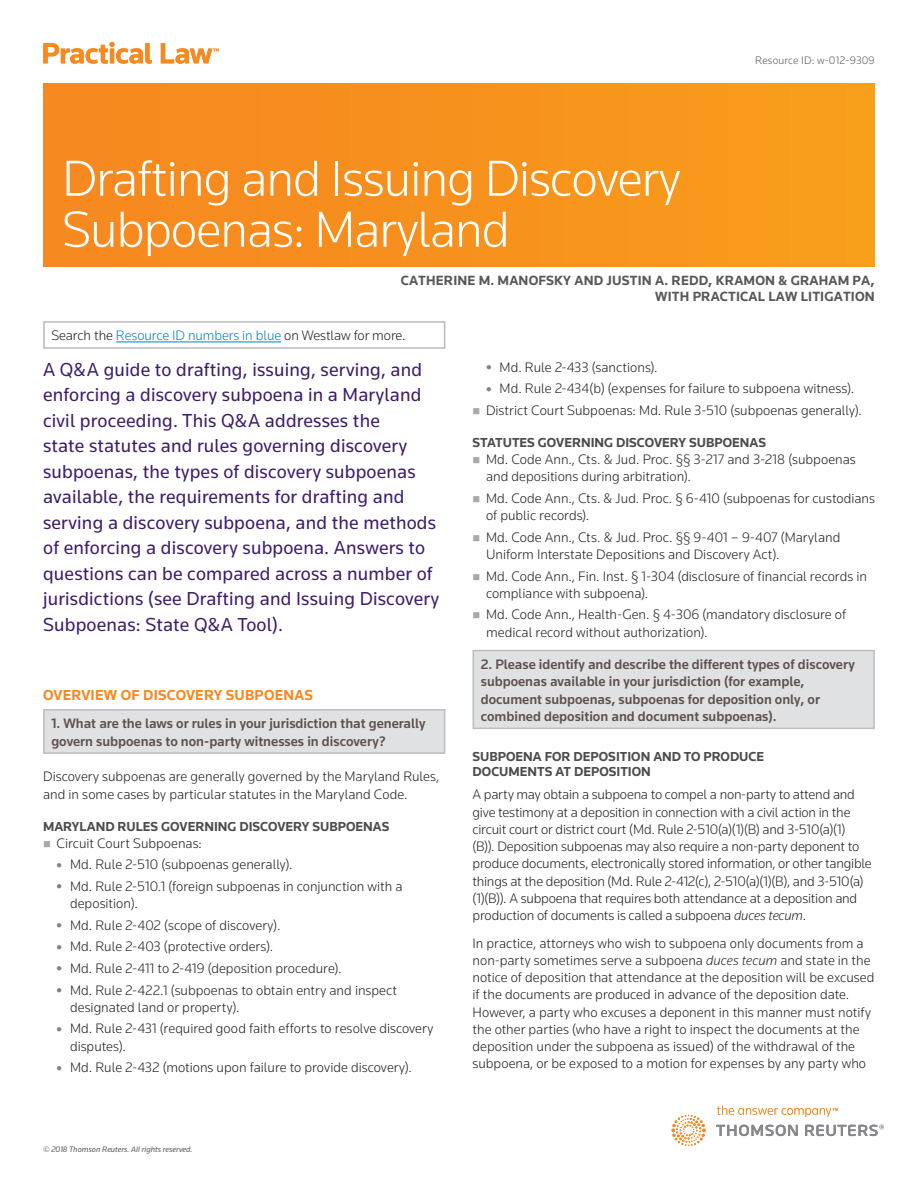
<style>
.page{position:relative;width:918px;height:1188px;background:#fff}
.page>*{position:absolute;margin:0;border:0;box-sizing:border-box;transform-origin:0 0}
.t1{font:300 52.5px/51px "Knowledge";letter-spacing:-.02em;color:#fff}
.t2{font:19.5px/25.5px "Knowledge";letter-spacing:.01em;color:#3e1d6b}
.t3{font:700 15px "Knowledge";letter-spacing:.015em;color:#f6891f}
.t4{font:300 14.25px/17.2px "Knowledge";color:#231f20}
.t5{font:500 14.25px/17.2px "Knowledge";color:#5f514d}
.t6{font:700 13.8px/15.8px "Knowledge";letter-spacing:.01em;color:#57585a;text-align:right}
.t7{font:700 13.5px/15px "Knowledge";color:#4b4c4d}
.t8{font:300 11.25px "Knowledge";letter-spacing:.01em;color:#57585a}
.t9{font:italic 8.25px "Knowledge";color:#57585a}
.s1{color:#0083bf}
.s2{font-style:italic}
</style>
<div class="page">
<svg style="left:43px;top:42px;width:176px;height:22px"></svg>
<svg style="left:672px;top:1106px;width:212px;height:40px"></svg>
<hr style="left:116px;top:342px;width:165px;height:1px;background:#0083bf">
<div style="left:43px;top:321px;width:402px;height:28px;border:2px solid #b8b9bc"></div>
<div style="left:43px;top:84px;width:832px;height:183px;background:#f6911e"></div>
<div style="left:44px;top:710px;width:401px;height:43px;background:#e0e1e3"></div>
<div style="left:43px;top:709px;width:402px;height:45px;border:2px solid #bcbdc0"></div>
<div style="left:473px;top:651px;width:401px;height:77px;background:#e0e1e3"></div>
<div style="left:473px;top:650px;width:402px;height:79px;border:2px solid #bcbdc0"></div>
<h1 class="t1" style="left:62px;top:152px;width:620px">Drafting and Issuing Discovery<br>Subpoenas: Maryland</h1>
<p class="t8" style="left:755px;top:53px;width:121px">Resource ID: w-012-9309</p>
<p class="t6" style="left:401px;top:273px;width:475px">CATHERINE M. MANOFSKY AND JUSTIN A. REDD, KRAMON &amp; GRAHAM PA,<br>WITH PRACTICAL LAW LITIGATION</p>
<p class="t4" style="left:51px;top:327px;width:356px">Search the <span class="s1">Resource ID numbers in blue</span> on Westlaw for more.</p>
<p class="t2" style="left:43px;top:356px;width:398px">A Q&amp;A guide to drafting, issuing, serving, and enforcing a discovery subpoena in a Maryland civil proceeding. This Q&amp;A addresses the<br>state statutes and rules governing discovery subpoenas, the types of discovery subpoenas available, the requirements for drafting and serving a discovery subpoena, and the methods of enforcing a discovery subpoena. Answers to questions can be compared across a number of jurisdictions (see Drafting and Issuing Discovery Subpoenas: State Q&amp;A Tool).</p>
<p class="t3" style="left:43px;top:686px;width:272px">OVERVIEW OF DISCOVERY SUBPOENAS</p>
<p class="t5" style="left:51px;top:715px;width:376px">1. What are the laws or rules in your jurisdiction that generally govern subpoenas to non-party witnesses in discovery?</p>
<p class="t4" style="left:43px;top:768px;width:398px">Discovery subpoenas are generally governed by the Maryland Rules, and in some cases by particular statutes in the Maryland Code.</p>
<p class="t7" style="left:43px;top:818px;width:348px">MARYLAND RULES GOVERNING DISCOVERY SUBPOENAS</p>
<p class="t4" style="left:70px;top:832px;width:334px;line-height:21.6px;text-indent:-14px">Circuit Court Subpoenas:<br>Md. Rule 2-510 (subpoenas generally).<br>Md. Rule 2-510.1 (foreign subpoenas in conjunction with a</p>
<p class="t4" style="left:70px;top:892px;width:329px;line-height:21.6px">deposition).<br>Md. Rule 2-402 (scope of discovery).<br>Md. Rule 2-403 (protective orders).<br>Md. Rule 2-411 to 2-419 (deposition procedure).<br>Md. Rule 2-422.1 (subpoenas to obtain entry and inspect</p>
<p class="t4" style="left:70px;top:996px;width:365px;line-height:21.6px">designated land or property).<br>Md. Rule 2-431 (required good faith efforts to resolve discovery</p>
<p class="t4" style="left:70px;top:1035px;width:343px;line-height:21.6px">disputes).<br>Md. Rule 2-432 (motions upon failure to provide discovery).</p>
<p class="t9" style="left:43px;top:1144px;width:151px">© 2018 Thomson Reuters. All rights reserved.</p>
<p class="t4" style="left:500px;top:358px;width:160px">Md. Rule 2-433 (sanctions).</p>
<p class="t4" style="left:500px;top:380px;width:356px">Md. Rule 2-434(b) (expenses for failure to subpoena witness).</p>
<p class="t4" style="left:486px;top:401px;width:377px">District Court Subpoenas: Md. Rule 3-510 (subpoenas generally).</p>
<p class="t7" style="left:473px;top:435px;width:295px">STATUTES GOVERNING DISCOVERY SUBPOENAS</p>
<p class="t4" style="left:486px;top:451px;width:371px">Md. Code Ann., Cts. &amp; Jud. Proc. §§ 3-217 and 3-218 (subpoenas and depositions during arbitration).</p>
<p class="t4" style="left:486px;top:489px;width:390px">Md. Code Ann., Cts. &amp; Jud. Proc. § 6-410 (subpoenas for custodians of public records).</p>
<p class="t4" style="left:486px;top:528px;width:356px">Md. Code Ann., Cts. &amp; Jud. Proc. §§ 9-401 – 9-407 (Maryland<br>Uniform Interstate Depositions and Discovery Act).</p>
<p class="t4" style="left:486px;top:567px;width:382px">Md. Code Ann., Fin. Inst. § 1-304 (disclosure of financial records in compliance with subpoena).</p>
<p class="t4" style="left:486px;top:606px;width:362px">Md. Code Ann., Health-Gen. § 4-306 (mandatory disclosure of medical record without authorization).</p>
<p class="t5" style="left:481px;top:655px;width:375px">2. Please identify and describe the different types of discovery subpoenas available in your jurisdiction (for example, document subpoenas, subpoenas for deposition only, or combined deposition and document subpoenas).</p>
<p class="t7" style="left:473px;top:749px;width:293px">SUBPOENA FOR DEPOSITION AND TO PRODUCE<br>DOCUMENTS AT DEPOSITION</p>
<p class="t4" style="left:473px;top:786px;width:401px">A party may obtain a subpoena to compel a non-party to attend and give testimony at a deposition in connection with a civil action in the circuit court or district court (Md. Rule 2-510(a)(1)(B) and 3-510(a)(1)<br>(B)). Deposition subpoenas may also require a non-party deponent to produce documents, electronically stored information, or other tangible things at the deposition (Md. Rule 2-412(c), 2-510(a)(1)(B), and 3-510(a) (1)(B)). A subpoena that requires both attendance at a deposition and production of documents is called a subpoena <span class="s2">duces tecum</span>.</p>
<p class="t4" style="left:473px;top:934px;width:403px">In practice, attorneys who wish to subpoena only documents from a non-party sometimes serve a subpoena <span class="s2">duces tecum</span> and state in the notice of deposition that attendance at the deposition will be excused if the documents are produced in advance of the deposition date.<br>However, a party who excuses a deponent in this manner must notify the other parties (who have a right to inspect the documents at the deposition under the subpoena as issued) of the withdrawal of the subpoena, or be exposed to a motion for expenses by any party who</p>
</div>
